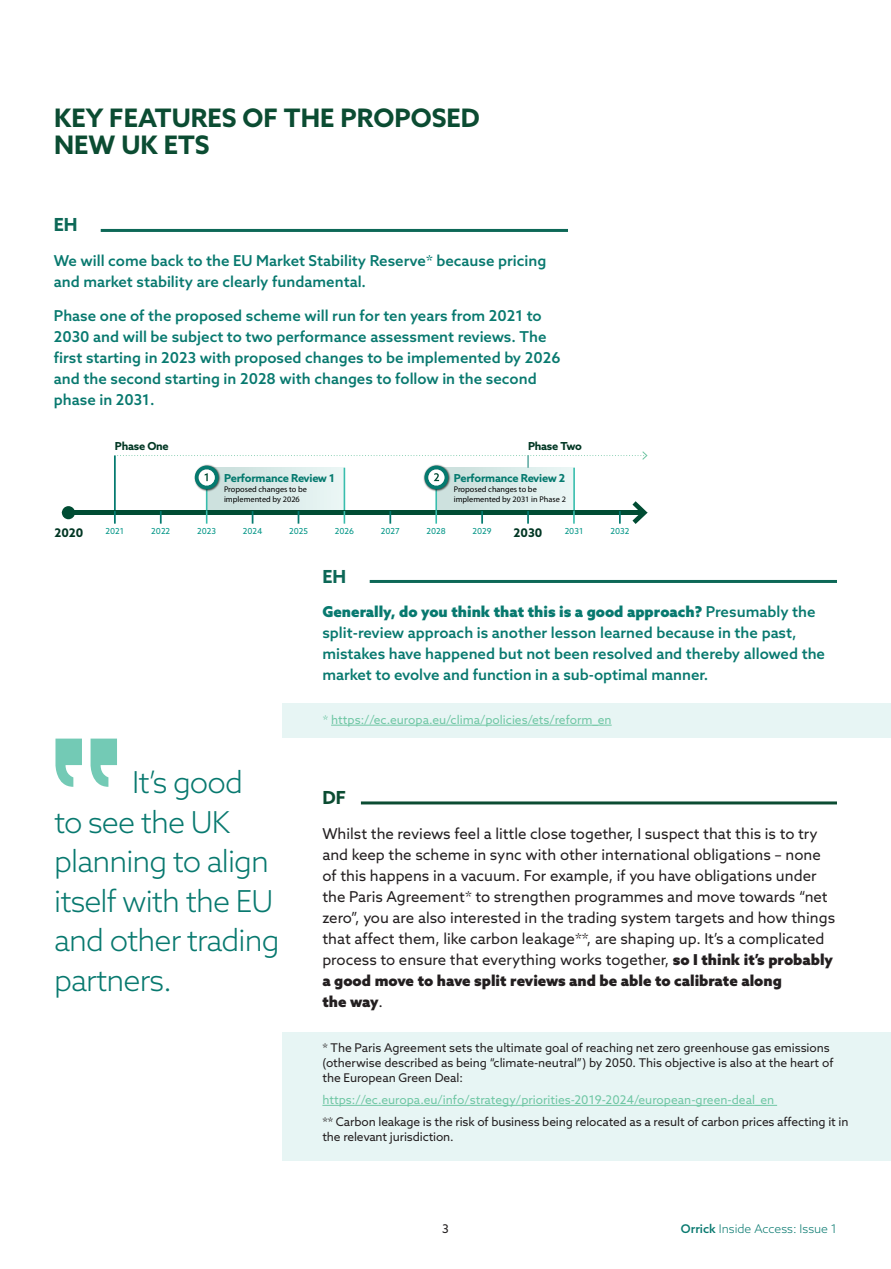
<style>
.page{position:relative;width:891px;height:1269px;background:#fff}
.page>*{position:absolute;margin:0;border:0;box-sizing:border-box;transform-origin:0 0}
.Body_Text{font:300 30.15px/39.6px "Azo Sans";letter-spacing:-.03em;color:#08796f}
.EH_Initials{font:700 25.5px/27px "Azo Sans";color:#0b4c32}
.EH_Initials-2{font:700 18px "Azo Sans";color:#0d6857}
.DF_Initials{font:700 18px "Azo Sans";color:#0b4c32}
.MW_-_Body_Text{font:500 15px/21px "Azo Sans";color:#08796f}
.Body_Text-2{font:15px/21px "Azo Sans";color:#231f20}
.Footnote_Tracking{font:12px/15px "Azo Sans";letter-spacing:-.005em;color:#231f20}
.Footnote{font:12px "Azo Sans";color:#70c7a5}
.Footnote-2{font:12px/15px "Azo Sans";letter-spacing:-.01em;color:#231f20}
.t1{font:300 12px "Azo Sans";color:#08796f}
.t2{font:700 12px "Azo Sans";color:#023724}
.t3{font:700 11.1px "Azo Sans";letter-spacing:-.02em;color:#057a6f}
.t4{font:700 11.1px "Azo Sans";letter-spacing:-.02em;color:#023724}
.t5{font:8.25px/9.9px "Myriad Pro";color:#000}
.t6{font:8.25px "Azo Sans";color:#009586}
.s1{font-weight:900}
.s2{font-weight:500}
</style>
<div class="page">
<div style="left:282px;top:704px;width:609px;height:34px;background:#e7f5f4"></div>
<div style="left:282px;top:1032px;width:609px;height:129px;background:#e7f5f4"></div>
<hr style="left:370px;top:580px;width:467px;height:3px;background:#0d6857">
<hr style="left:101px;top:229px;width:467px;height:3px;background:#0d6857">
<hr style="left:361px;top:801px;width:476px;height:3px;background:#0b4c32">
<hr style="left:331px;top:725px;width:281px;height:1px;background:#70c7a5">
<hr style="left:322px;top:1105px;width:455px;height:1px;background:#70c7a5">
<div style="left:436px;top:468px;width:138px;height:43px;background:linear-gradient(to right,#c8deda,#ebf7f5)"></div>
<div style="left:206px;top:468px;width:138px;height:43px;background:linear-gradient(to right,#c8deda,#ebf7f5)"></div>
<hr style="left:206px;top:468px;width:1px;height:42px;background:#38bdad">
<hr style="left:114px;top:456px;width:2px;height:54px;background:#057a6f">
<hr style="left:344px;top:468px;width:1px;height:42px;background:#38bdad">
<div style="left:68px;top:510px;width:575px;height:5px;background:#004c33"></div>
<div style="left:62px;top:506px;width:13px;height:13px;background:#004c33;border-radius:50%"></div>
<svg style="left:632px;top:501px;width:16px;height:23px"></svg>
<svg style="left:527px;top:511px;width:2px;height:13px"></svg>
<svg style="left:481px;top:511px;width:2px;height:13px"></svg>
<svg style="left:435px;top:510px;width:2px;height:14px"></svg>
<svg style="left:389px;top:511px;width:2px;height:13px"></svg>
<svg style="left:344px;top:511px;width:1px;height:13px"></svg>
<svg style="left:298px;top:511px;width:1px;height:13px"></svg>
<svg style="left:252px;top:511px;width:1px;height:13px"></svg>
<svg style="left:206px;top:510px;width:1px;height:14px"></svg>
<svg style="left:114px;top:511px;width:2px;height:13px"></svg>
<svg style="left:160px;top:511px;width:2px;height:13px"></svg>
<svg style="left:573px;top:511px;width:2px;height:13px"></svg>
<svg style="left:619px;top:511px;width:2px;height:13px"></svg>
<img style="left:200px;top:489px;width:22px;height:4px">
<hr style="left:435px;top:468px;width:2px;height:42px;background:#38bdad">
<hr style="left:573px;top:468px;width:2px;height:42px;background:#38bdad">
<img style="left:429px;top:489px;width:23px;height:4px">
<svg style="left:115px;top:451px;width:533px;height:38px"></svg>
<svg style="left:91px;top:739px;width:26px;height:48px"></svg>
<svg style="left:55px;top:739px;width:27px;height:48px"></svg>
<p class="EH_Initials" style="left:54px;top:104px;width:427px">KEY FEATURES OF THE PROPOSED<br>NEW UK ETS</p>
<p class="EH_Initials-2" style="left:54px;top:213px;width:25px">EH</p>
<p class="MW_-_Body_Text" style="left:54px;top:250px;width:494px">We will come back to the EU Market Stability Reserve* because pricing and market stability are clearly fundamental.</p>
<p class="MW_-_Body_Text" style="left:54px;top:305px;width:508px">Phase one of the proposed scheme will run for ten years from 2021 to 2030 and will be subject to two performance assessment reviews. The first starting in 2023 with proposed changes to be implemented by 2026 and the second starting in 2028 with changes to follow in the second phase in 2031.</p>
<p class="t4" style="left:115px;top:438px;width:55px">Phase One</p>
<p class="t4" style="left:528px;top:438px;width:55px">Phase Two</p>
<p class="t3" style="left:454px;top:471px;width:113px">Performance Review 2</p>
<p class="t5" style="left:454px;top:484px;width:114px">Proposed changes to be implemented by 2031 in Phase 2</p>
<p class="t3" style="left:224px;top:471px;width:112px">Performance Review 1</p>
<p class="t5" style="left:224px;top:484px;width:85px">Proposed changes to be implemented by 2026</p>
<p class="t2" style="left:54px;top:525px;width:30px">2020</p>
<p class="t6" style="left:106px;top:526px;width:20px">2021</p>
<p class="t6" style="left:151px;top:526px;width:21px">2022</p>
<p class="t6" style="left:197px;top:526px;width:21px">2023</p>
<p class="t6" style="left:243px;top:526px;width:21px">2024</p>
<p class="t6" style="left:289px;top:526px;width:20px">2025</p>
<p class="t6" style="left:335px;top:526px;width:21px">2026</p>
<p class="t6" style="left:381px;top:526px;width:21px">2027</p>
<p class="t6" style="left:427px;top:526px;width:21px">2028</p>
<p class="t6" style="left:473px;top:526px;width:21px">2029</p>
<p class="t2" style="left:514px;top:525px;width:30px">2030</p>
<p class="t6" style="left:565px;top:526px;width:20px">2031</p>
<p class="t6" style="left:610px;top:526px;width:21px">2032</p>
<p class="EH_Initials-2" style="left:322px;top:564px;width:25px">EH</p>
<p class="MW_-_Body_Text" style="left:322px;top:601px;width:504px"><span class="s1">Generally, do you think that this is a good approach?</span> Presumably the split-review approach is another lesson learned because in the past, mistakes have happened but not been resolved and thereby allowed the market to evolve and function in a sub-optimal manner.</p>
<p class="Body_Text" style="left:54px;top:762px;width:227px;text-indent:78px">It’s good<br>to see the UK planning to align itself with the EU and other trading partners.</p>
<p class="Footnote" style="left:323px;top:712px;width:290px">* https://ec.europa.eu/clima/policies/ets/reform_en</p>
<p class="DF_Initials" style="left:322px;top:786px;width:25px">DF</p>
<p class="Body_Text-2" style="left:322px;top:823px;width:514px">Whilst the reviews feel a little close together, I suspect that this is to try and keep the scheme in sync with other international obligations – none of this happens in a vacuum. For example, if you have obligations under the Paris Agreement* to strengthen programmes and move towards “net zero”, you are also interested in the trading system targets and how things that affect them, like carbon leakage**, are shaping up. It’s a complicated process to ensure that everything works together, <span class="s1">so I think it’s probably a good move to have split reviews and be able to calibrate along<br>the way</span>.</p>
<p class="Footnote_Tracking" style="left:322px;top:1040px;width:513px">* The Paris Agreement sets the ultimate goal of reaching net zero greenhouse gas emissions (otherwise described as being “climate-neutral”) by 2050. This objective is also at the heart of the European Green Deal:</p>
<p class="Footnote" style="left:322px;top:1092px;width:453px">https://ec.europa.eu/info/strategy/priorities-2019-2024/european-green-deal_en</p>
<p class="Footnote-2" style="left:322px;top:1114px;width:528px">** Carbon leakage is the risk of business being relocated as a result of carbon prices affecting it in the relevant jurisdiction.</p>
<p class="Footnote_Tracking" style="left:442px;top:1221px;width:8px">3</p>
<p class="t1" style="left:681px;top:1221px;width:158px"><span class="s2">Orrick</span> Inside Access: Issue 1</p>
</div>
